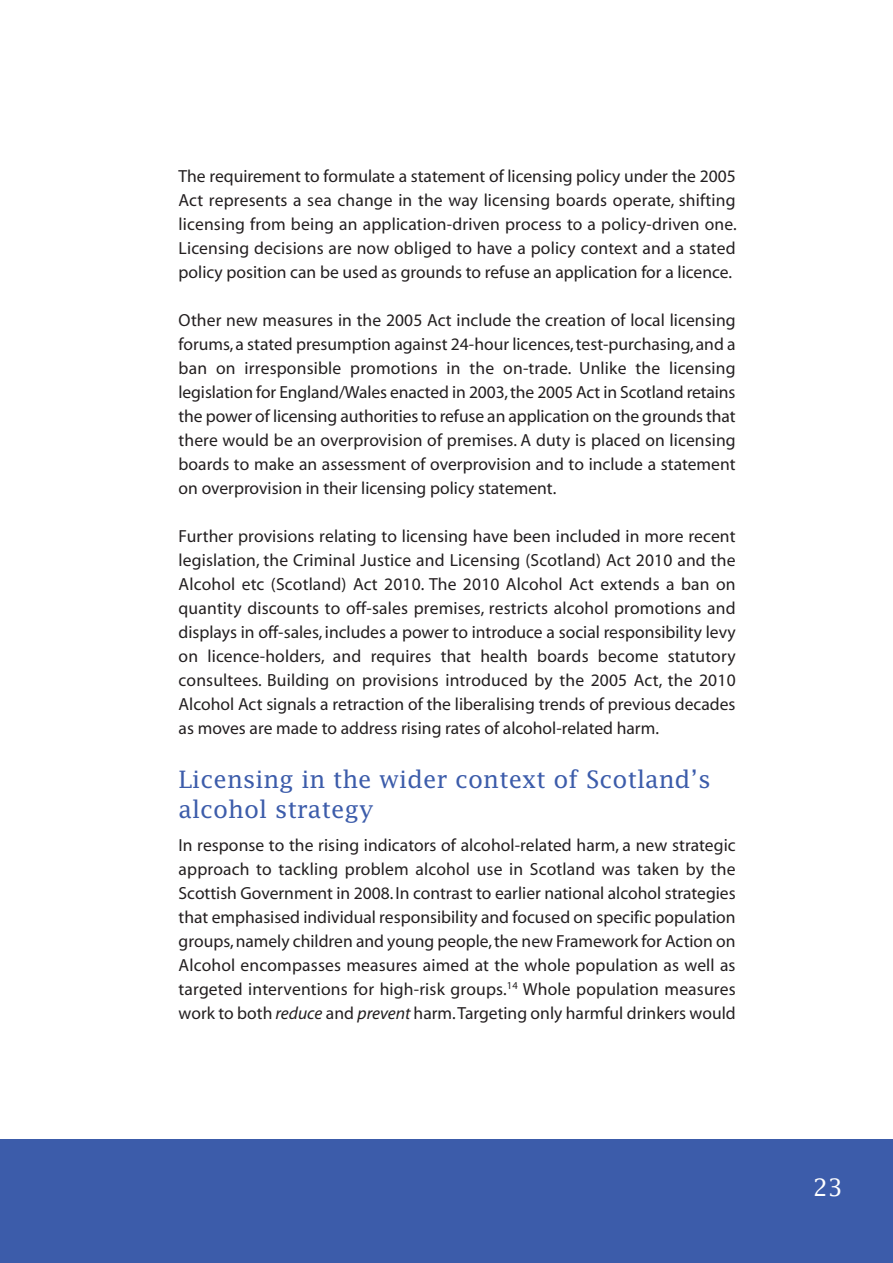
<style>
.page{position:relative;width:893px;height:1263px;background:#fff}
.page>*{position:absolute;margin:0;border:0;box-sizing:border-box;transform-origin:0 0}
.t1{font:24px/30px "Lucida Fax";color:#3c5caa}
.t2{font:24px "Lucida Fax";color:#fff}
.t3{font:17.55px/24px "Myriad MM.400.wt.600.wd";color:#231f20;text-align:justify}
.s1{font-family:"Myriad MM It.400.wt.600.wd"}
</style>
<div class="page">
<div style="left:0;top:1140px;width:893px;height:123px;background:#3c5caa"></div>
<p class="t3" style="left:179px;top:166px;width:560px">The requirement to formulate a statement of licensing policy under the 2005<br>Act represents a sea change in the way licensing boards operate, shifting licensing from being an application-driven process to a policy-driven one.<br>Licensing decisions are now obliged to have a policy context and a stated policy position can be used as grounds to refuse an application for a licence.</p>
<p class="t3" style="left:179px;top:310px;width:559px">Other new measures in the 2005 Act include the creation of local licensing forums, a stated presumption against 24-hour licences, test-purchasing, and a ban on irresponsible promotions in the on-trade. Unlike the licensing legislation for England/Wales enacted in 2003, the 2005 Act in Scotland retains the power of licensing authorities to refuse an application on the grounds that there would be an overprovision of premises. A duty is placed on licensing boards to make an assessment of overprovision and to include a statement on overprovision in their licensing policy statement.</p>
<p class="t3" style="left:179px;top:526px;width:559px">Further provisions relating to licensing have been included in more recent legislation, the Criminal Justice and Licensing (Scotland) Act 2010 and the Alcohol etc (Scotland) Act 2010. The 2010 Alcohol Act extends a ban on quantity discounts to off-sales premises, restricts alcohol promotions and displays in off-sales, includes a power to introduce a social responsibility levy on licence-holders, and requires that health boards become statutory consultees. Building on provisions introduced by the 2005 Act, the 2010<br>Alcohol Act signals a retraction of the liberalising trends of previous decades as moves are made to address rising rates of alcohol-related harm.</p>
<h1 class="t1" style="left:179px;top:765px;width:534px">Licensing in the wider context of Scotland’s alcohol strategy</h1>
<p class="t3" style="left:179px;top:834px;width:559px">In response to the rising indicators of alcohol-related harm, a new strategic approach to tackling problem alcohol use in Scotland was taken by the Scottish Government in 2008. In contrast to earlier national alcohol strategies that emphasised individual responsibility and focused on specific population groups, namely children and young people, the new Framework for Action on Alcohol encompasses measures aimed at the whole population as well as targeted interventions for high-risk groups.<sup>14</sup> Whole population measures work to both <span class="s1">reduce</span> and <span class="s1">prevent</span> harm.Targeting only harmful drinkers would</p>
<h1 class="t2" style="left:813px;top:1173px;width:32px">23</h1>
</div>
